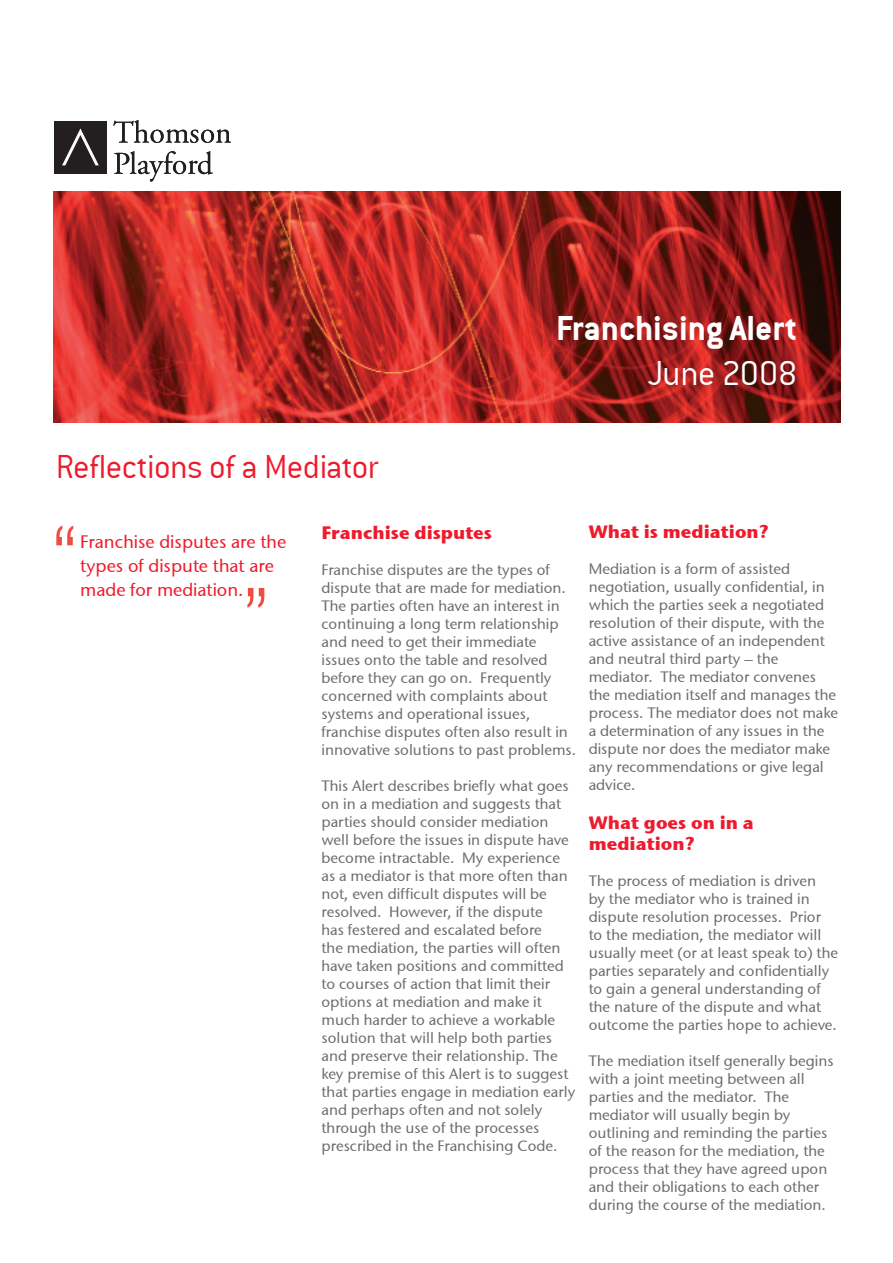
<style>
.page{position:relative;width:893px;height:1263px;background:#fff}
.page>*{position:absolute;margin:0;border:0;box-sizing:border-box;transform-origin:0 0}
.Date_in_title_box{font:37.5px "Conduit ITCTT Bold";color:#fff}
.Date_in_title_box-2{font:37.5px "Conduit ITCTT Light";letter-spacing:-.015em;color:#fff}
.Title_of_Alert{font:36px "Conduit ITCTT Light";letter-spacing:-.015em;color:#ee1b2d}
.Quotation_text_on_fr{font:18px/24px "Stone Sans OSITCTT Medium";color:#ee1b2d}
.Sub_heading_-_level{font:18px/21px "Stone Sans OSITCTT Bold";color:#ee1b2d}
.Body_text{font:15px/18px "Stone Sans OSITCTT Medium";color:#6c6d70}
</style>
<div class="page">
<svg style="left:56px;top:526px;width:17px;height:19px"></svg>
<img style="left:54px;top:191px;width:786px;height:231px">
<svg style="left:247px;top:588px;width:17px;height:20px"></svg>
<div style="left:54px;top:121px;width:53px;height:53px;background:#231f20"></div>
<svg style="left:62px;top:128px;width:37px;height:38px"></svg>
<svg style="left:114px;top:151px;width:99px;height:31px"></svg>
<svg style="left:113px;top:120px;width:118px;height:23px"></svg>
<p class="Title_of_Alert" style="left:56px;top:447px;width:324px">Reflections of a Mediator</p>
<p class="Date_in_title_box" style="left:657px;top:295px;width:127px">Tax Alert</p>
<p class="Date_in_title_box-2" style="left:619px;top:341px;width:166px">March 2007</p>
<p class="Date_in_title_box" style="left:556px;top:306px;width:243px">Franchising Alert</p>
<p class="Date_in_title_box-2" style="left:647px;top:353px;width:151px">June 2008</p>
<p class="Quotation_text_on_fr" style="left:80px;top:530px;width:207px">Franchise disputes are the types of dispute that are made for mediation.</p>
<p class="Sub_heading_-_level" style="left:321px;top:522px;width:172px">Franchise disputes</p>
<p class="Body_text" style="left:321px;top:560px;width:256px">Franchise disputes are the types of dispute that are made for mediation.<br>The parties often have an interest in continuing a long term relationship and need to get their immediate issues onto the table and resolved before they can go on. Frequently concerned with complaints about systems and operational issues, franchise disputes often also result in innovative solutions to past problems.</p>
<p class="Body_text" style="left:321px;top:776px;width:255px">This Alert describes briefly what goes on in a mediation and suggests that parties should consider mediation well before the issues in dispute have become intractable. My experience as a mediator is that more often than not, even difficult disputes will be resolved. However, if the dispute<br>has festered and escalated before<br>the mediation, the parties will often have taken positions and committed to courses of action that limit their options at mediation and make it much harder to achieve a workable solution that will help both parties and preserve their relationship. The key premise of this Alert is to suggest that parties engage in mediation early and perhaps often and not solely through the use of the processes prescribed in the Franchising Code.</p>
<p class="Sub_heading_-_level" style="left:589px;top:521px;width:182px">What is mediation?</p>
<p class="Body_text" style="left:589px;top:560px;width:251px">Mediation is a form of assisted negotiation, usually confidential, in which the parties seek a negotiated resolution of their dispute, with the active assistance of an independent and neutral third party – the mediator. The mediator convenes the mediation itself and manages the process. The mediator does not make a determination of any issues in the dispute nor does the mediator make any recommendations or give legal advice.</p>
<p class="Sub_heading_-_level" style="left:589px;top:812px;width:167px">What goes on in a mediation?</p>
<p class="Body_text" style="left:589px;top:872px;width:251px">The process of mediation is driven<br>by the mediator who is trained in dispute resolution processes. Prior to the mediation, the mediator will usually meet (or at least speak to) the parties separately and confidentially to gain a general understanding of the nature of the dispute and what outcome the parties hope to achieve.</p>
<p class="Body_text" style="left:589px;top:1052px;width:246px">The mediation itself generally begins with a joint meeting between all parties and the mediator. The mediator will usually begin by outlining and reminding the parties of the reason for the mediation, the process that they have agreed upon and their obligations to each other during the course of the mediation.</p>
</div>
